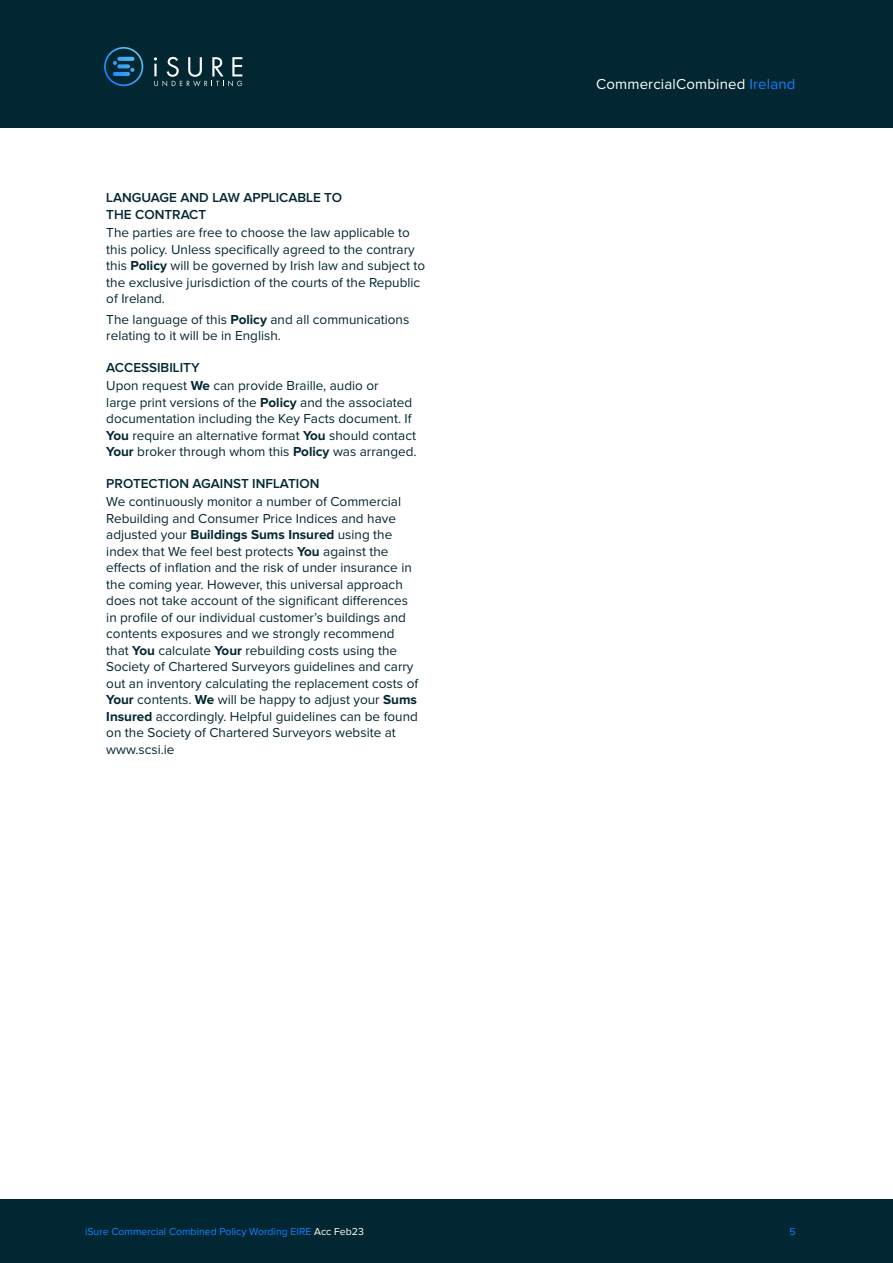
<style>
.page{position:relative;width:893px;height:1263px;background:#fff}
.page>*{position:absolute;margin:0;border:0;box-sizing:border-box;transform-origin:0 0}
.t1{font:15px "Proxima Nova";letter-spacing:.01em;color:#fff}
.t2{font:13.5px/16.5px "Proxima Nova";color:#032732}
.t3{font:600 13.5px/16.5px "Proxima Nova";color:#032732}
.t4{font:600 13.5px "Proxima Nova";color:#002933}
.t5{font:10.5px "Proxima Nova";color:#1282ff}
.s1{font-weight:700}
.s2{font-weight:600;color:#002933}
.s3{color:#1282ff}
.s4{color:#fff}
</style>
<div class="page">
<div style="left:0;top:0;width:893px;height:128px;background:#032732"></div>
<div style="left:0;top:1199px;width:893px;height:64px;background:#032732"></div>
<svg style="left:154px;top:57px;width:88px;height:29px"></svg>
<svg style="left:104px;top:47px;width:39px;height:39px"></svg>
<p class="t3" style="left:106px;top:190px;width:237px">LANGUAGE AND LAW APPLICABLE TO<br>THE CONTRACT</p>
<p class="t2" style="left:106px;top:225px;width:321px">The parties are free to choose the law applicable to this policy. Unless specifically agreed to the contrary this <span class="s1">Policy</span> will be governed by Irish law and subject to the exclusive jurisdiction of the courts of the Republic of Ireland.</p>
<p class="t2" style="left:106px;top:311px;width:304px">The language of this <span class="s1">Policy</span> and all communications relating to it will be in English.</p>
<p class="t2" style="left:106px;top:358px;width:274px;line-height:18.6px"><span class="s2">ACCESSIBILITY<br></span>Upon request <span class="s1">We</span> can provide Braille, audio or</p>
<p class="t2" style="left:106px;top:394px;width:312px">large print versions of the <span class="s1">Policy</span> and the associated documentation including the Key Facts document. If <span class="s1">You</span> require an alternative format <span class="s1">You</span> should contact <span class="s1">Your</span> broker through whom this <span class="s1">Policy</span> was arranged.</p>
<p class="t4" style="left:106px;top:477px;width:215px">PROTECTION AGAINST INFLATION</p>
<p class="t2" style="left:106px;top:494px;width:313px">We continuously monitor a number of Commercial Rebuilding and Consumer Price Indices and have adjusted your <span class="s1">Buildings Sums Insured</span> using the index that We feel best protects <span class="s1">You</span> against the effects of inflation and the risk of under insurance in the coming year. However, this universal approach does not take account of the significant differences in profile of our individual customer’s buildings and contents exposures and we strongly recommend that <span class="s1">You</span> calculate <span class="s1">Your</span> rebuilding costs using the Society of Chartered Surveyors guidelines and carry out an inventory calculating the replacement costs of <span class="s1">Your</span> contents. <span class="s1">We</span> will be happy to adjust your <span class="s1">Sums Insured</span> accordingly. Helpful guidelines can be found on the Society of Chartered Surveyors website at www.scsi.ie</p>
<p class="t1" style="left:596px;top:75px;width:201px">CommercialCombined <span class="s3">Ireland</span></p>
<p class="t5" style="left:85px;top:1226px;width:280px">iSure Commercial Combined Policy Wording EIRE <span class="s4">Acc Feb23</span></p>
<p class="t5" style="left:789px;top:1226px;width:8px">5</p>
</div>
